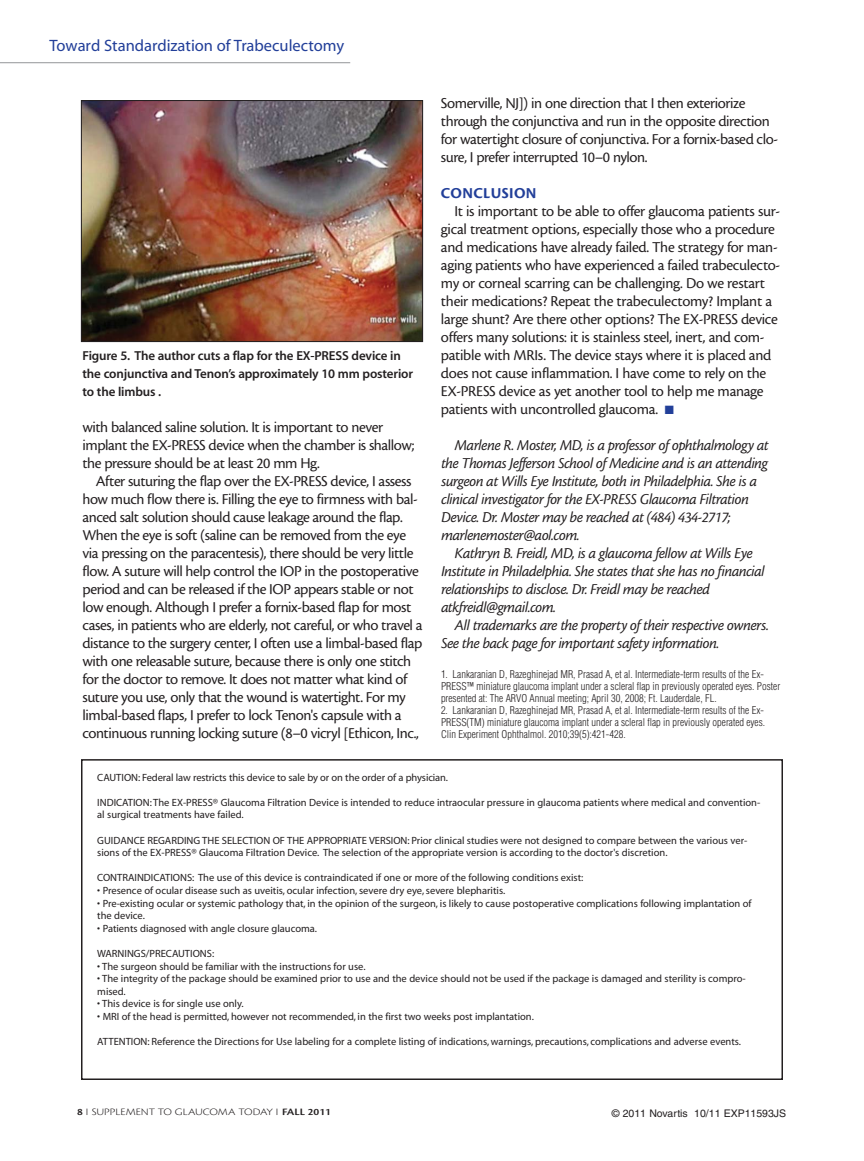
<style>
.page{position:relative;width:864px;height:1161px;background:#fff}
.page>*{position:absolute;margin:0;border:0;box-sizing:border-box;transform-origin:0 0}
.t1{font:16.5px "Myriad MM 406 600";color:#223f99}
.t2{font:15.75px/18px "Cronos MM 408 11";letter-spacing:-.025em;color:#231f20}
.t3{font:15.75px/18px "Cronos MM It 408 11";letter-spacing:-.025em;color:#231f20}
.t4{font:15.75px "Cronos MM 700 11";letter-spacing:.025em;color:#223f99}
.t5{font:13.05px/18px "Myriad MM 565 600";letter-spacing:-.01em;color:#231f20}
.t6{font:10.5px/12.6px "Myriad MM 406 600";color:#231f20}
.t7{font:300 condensed 10.5px/12px "Helvetica";color:#231f20}
.t8{font:10.5px "Helvetica";color:#231f20}
.t9{font:10.2px "Cronos MM 250 11";color:#231f20;scale:1.18 1}
.s1{color:#223f99}
.s2{font-family:"Cronos MM 574 11"}
</style>
<div class="page">
<hr style="left:0;top:62px;width:350px;height:1px;background:#939598">
<img style="left:83px;top:102px;width:338px;height:238px">
<div style="left:81px;top:100px;width:342px;height:242px;border:1px solid #231f20"></div>
<div style="left:81px;top:759px;width:702px;height:321px;border:2px solid #231f20"></div>
<p class="t1" style="left:49px;top:39px;width:296px">Toward Standardization of Trabeculectomy</p>
<p class="t5" style="left:82px;top:348px;width:332px">Figure 5. The author cuts a flap for the EX-PRESS device in the conjunctiva and Tenon’s approximately 10 mm posterior to the limbus .</p>
<p class="t2" style="left:82px;top:419px;width:333px">with balanced saline solution. It is important to never implant the EX-PRESS device when the chamber is shallow; the pressure should be at least 20 mm Hg.</p>
<p class="t2" style="left:82px;top:473px;width:341px;text-indent:13px">After suturing the flap over the EX-PRESS device, I assess how much flow there is. Filling the eye to firmness with bal&shy;anced salt solution should cause leakage around the flap.<br>When the eye is soft (saline can be removed from the eye via pressing on the paracentesis), there should be very little flow. A suture will help control the IOP in the postoperative period and can be released if the IOP appears stable or not low enough. Although I prefer a fornix-based flap for most cases, in patients who are elderly, not careful, or who travel a distance to the surgery center, I often use a limbal-based flap with one releasable suture, because there is only one stitch for the doctor to remove. It does not matter what kind of suture you use, only that the wound is watertight. For my limbal-based flaps, I prefer to lock Tenon's capsule with a continuous running locking suture (8–0 vicryl [Ethicon, Inc.,</p>
<p class="t2" style="left:441px;top:95px;width:339px">Somerville, NJ]) in one direction that I then exteriorize through the conjunctiva and run in the opposite direction for watertight closure of conjunctiva. For a fornix-based clo&shy;sure, I prefer interrupted 10–0 nylon.</p>
<p class="t4" style="left:441px;top:187px;width:97px">CONCLUSION</p>
<p class="t2" style="left:441px;top:203px;width:341px;text-indent:13px">It is important to be able to offer glaucoma patients sur&shy;gical treatment options, especially those who a procedure and medications have already failed. The strategy for man&shy;aging patients who have experienced a failed trabeculecto&shy;my or corneal scarring can be challenging. Do we restart their medications? Repeat the trabeculectomy? Implant a large shunt? Are there other options? The EX-PRESS device offers many solutions: it is stainless steel, inert, and com&shy;patible with MRIs. The device stays where it is placed and does not cause inflammation. I have come to rely on the EX-PRESS device as yet another tool to help me manage patients with uncontrolled glaucoma. <span class="s1">■</span></p>
<p class="t3" style="left:441px;top:437px;width:329px;text-indent:13px">Marlene R. Moster, MD, is a professor of ophthalmology at the Thomas Jefferson School of Medicine and is an attending surgeon at Wills Eye Institute, both in Philadelphia. She is a clinical investigator for the EX-PRESS Glaucoma Filtration Device. Dr. Moster may be reached at (484) 434-2717; marlenemoster@aol.com.</p>
<p class="t3" style="left:441px;top:545px;width:325px;text-indent:13px">Kathryn B. Freidl, MD, is a glaucoma fellow at Wills Eye Institute in Philadelphia. She states that she has no financial relationships to disclose. Dr. Freidl may be reached atkfreidl@gmail.com.</p>
<p class="t3" style="left:441px;top:617px;width:329px;text-indent:13px">All trademarks are the property of their respective owners.<br>See the back page for important safety information.</p>
<p class="t7" style="left:441px;top:669px;width:341px">1. Lankaranian D, Razeghinejad MR, Prasad A, et al. Intermediate-term results of the Ex-<br>PRESS™ miniature glaucoma implant under a scleral flap in previously operated eyes. Poster presented at: The ARVO Annual meeting; April 30, 2008; Ft. Lauderdale, FL.</p>
<p class="t7" style="left:441px;top:705px;width:326px;text-align:justify">2. Lankaranian D, Razeghinejad MR, Prasad A, et al. Intermediate-term results of the Ex-PRESS(TM) miniature glaucoma implant under a scleral flap in previously operated eyes.<br>Clin Experiment Ophthalmol. 2010;39(5):421-428.</p>
<p class="t6" style="left:97px;top:772px;width:352px">CAUTION: Federal law restricts this device to sale by or on the order of a physician.</p>
<p class="t6" style="left:97px;top:797px;width:665px">INDICATION: The EX-PRESS® Glaucoma Filtration Device is intended to reduce intraocular pressure in glaucoma patients where medical and convention&shy;al surgical treatments have failed.</p>
<p class="t6" style="left:97px;top:835px;width:652px">GUIDANCE REGARDING THE SELECTION OF THE APPROPRIATE VERSION: Prior clinical studies were not designed to compare between the various ver&shy;sions of the EX-PRESS® Glaucoma Filtration Device. The selection of the appropriate version is according to the doctor's discretion.</p>
<p class="t6" style="left:97px;top:873px;width:488px">CONTRAINDICATIONS: The use of this device is contraindicated if one or more of the following conditions exist:</p>
<p class="t6" style="left:97px;top:885px;width:410px">• Presence of ocular disease such as uveitis, ocular infection, severe dry eye, severe blepharitis.</p>
<p class="t6" style="left:97px;top:898px;width:656px">• Pre-existing ocular or systemic pathology that, in the opinion of the surgeon, is likely to cause postoperative complications following implantation of the device.</p>
<p class="t6" style="left:97px;top:923px;width:221px">• Patients diagnosed with angle closure glaucoma.</p>
<p class="t6" style="left:97px;top:948px;width:118px">WARNINGS/PRECAUTIONS:</p>
<p class="t6" style="left:97px;top:961px;width:270px">• The surgeon should be familiar with the instructions for use.</p>
<p class="t6" style="left:97px;top:973px;width:650px">• The integrity of the package should be examined prior to use and the device should not be used if the package is damaged and sterility is compro&shy;mised.</p>
<p class="t6" style="left:97px;top:999px;width:148px">• This device is for single use only.</p>
<p class="t6" style="left:97px;top:1011px;width:438px">• MRI of the head is permitted, however not recommended, in the first two weeks post implantation.</p>
<p class="t6" style="left:97px;top:1036px;width:645px">ATTENTION: Reference the Directions for Use labeling for a complete listing of indications, warnings, precautions, complications and adverse events.</p>
<p class="t9" style="left:77px;top:1108px;width:217px"><span class="s2">8</span> I SUPPLEMENT TO GLAUCOMA TODAY I <span class="s2">FALL 2011</span></p>
<p class="t8" style="left:612px;top:1109px;width:176px">© 2011 Novartis 10/11 EXP11593JS</p>
</div>
